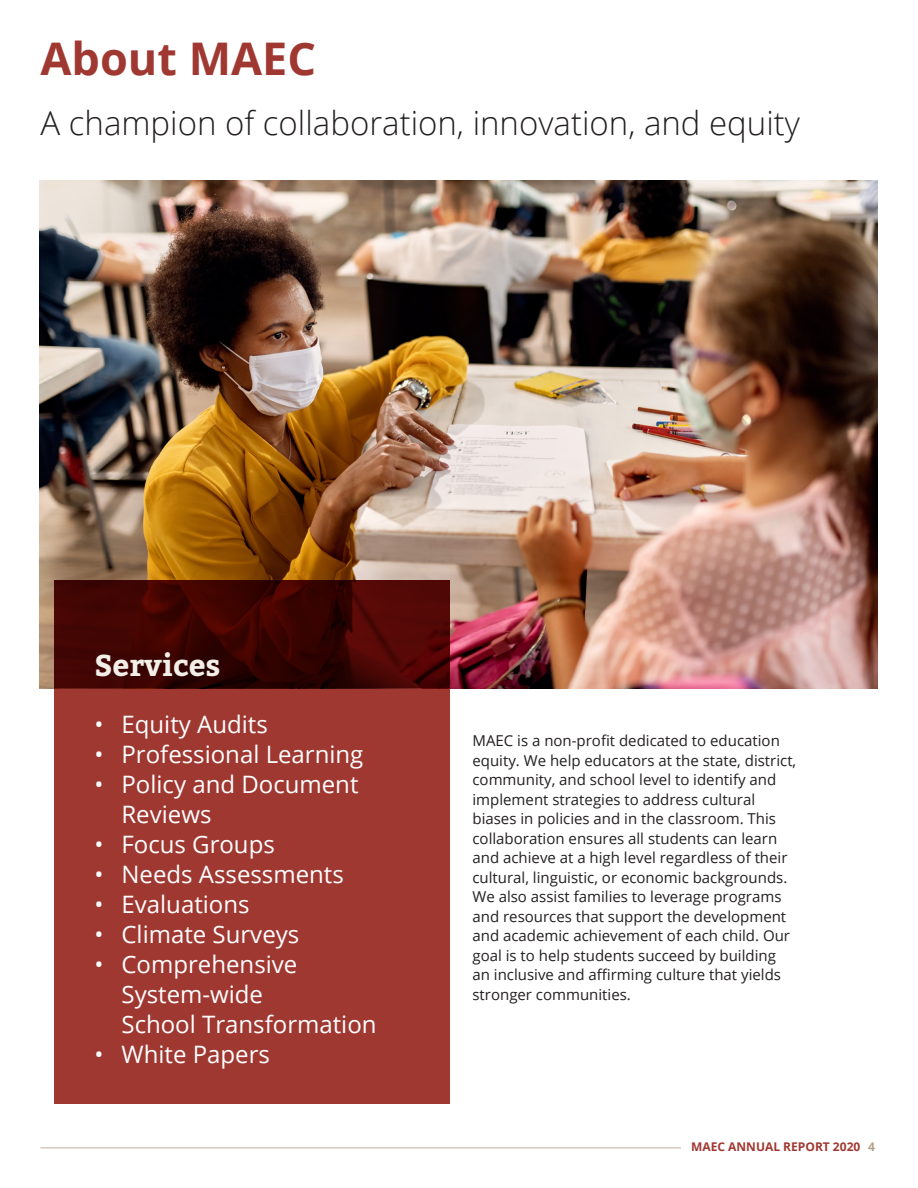
<style>
.page{position:relative;width:918px;height:1188px;background:#fff}
.page>*{position:absolute;margin:0;border:0;box-sizing:border-box;transform-origin:0 0}
.Section_Head{font:700 45px "Open Sans";color:#a03832}
.t1{font:300 33px "Open Sans";color:#231f20}
.t2{font:700 30px "Bitter";color:#f1efe8}
.t3{font:24px/30px "Open Sans";color:#fff}
.t4{font:15px/19.5px "Open Sans";color:#231f20}
.t5{font:700 12px "Open Sans";color:#a03832}
.s1{color:#b5a186}
</style>
<div class="page">
<hr style="left:41px;top:1147px;width:640px;height:2px;background:#d6c9ba">
<img style="left:39px;top:180px;width:839px;height:508px">
<div style="left:54px;top:580px;width:396px;height:524px;background:#a03832"></div>
<svg style="left:54px;top:580px;width:396px;height:108px;background:#3f0402"></svg>
<p class="Section_Head" style="left:40px;top:27px;width:277px">About MAEC</p>
<p class="t1" style="left:40px;top:100px;width:761px">A champion of collaboration, innovation, and equity</p>
<p class="t2" style="left:94px;top:646px;width:127px">Services</p>
<p class="t3" style="left:94px;top:708px;width:175px">• Equity Audits</p>
<p class="t3" style="left:94px;top:738px;width:270px">• Professional Learning</p>
<p class="t3" style="left:122px;top:768px;width:239px;text-indent:-27px">• Policy and Document<br>Reviews</p>
<p class="t3" style="left:94px;top:828px;width:182px">• Focus Groups</p>
<p class="t3" style="left:94px;top:858px;width:251px">• Needs Assessments</p>
<p class="t3" style="left:94px;top:888px;width:157px">• Evaluations</p>
<p class="t3" style="left:94px;top:918px;width:206px">• Climate Surveys</p>
<p class="t3" style="left:122px;top:948px;width:257px;text-indent:-27px">• Comprehensive<br>System-wide<br>School Transformation</p>
<p class="t3" style="left:94px;top:1038px;width:177px">• White Papers</p>
<p class="t4" style="left:472px;top:731px;width:325px">MAEC is a non-profit dedicated to education equity. We help educators at the state, district, community, and school level to identify and implement strategies to address cultural biases in policies and in the classroom. This collaboration ensures all students can learn and achieve at a high level regardless of their cultural, linguistic, or economic backgrounds.<br>We also assist families to leverage programs and resources that support the development and academic achievement of each child. Our goal is to help students succeed by building an inclusive and affirming culture that yields stronger communities.</p>
<p class="t5" style="left:691px;top:1138px;width:185px">MAEC ANNUAL REPORT 2020 <span class="s1">4</span></p>
</div>
